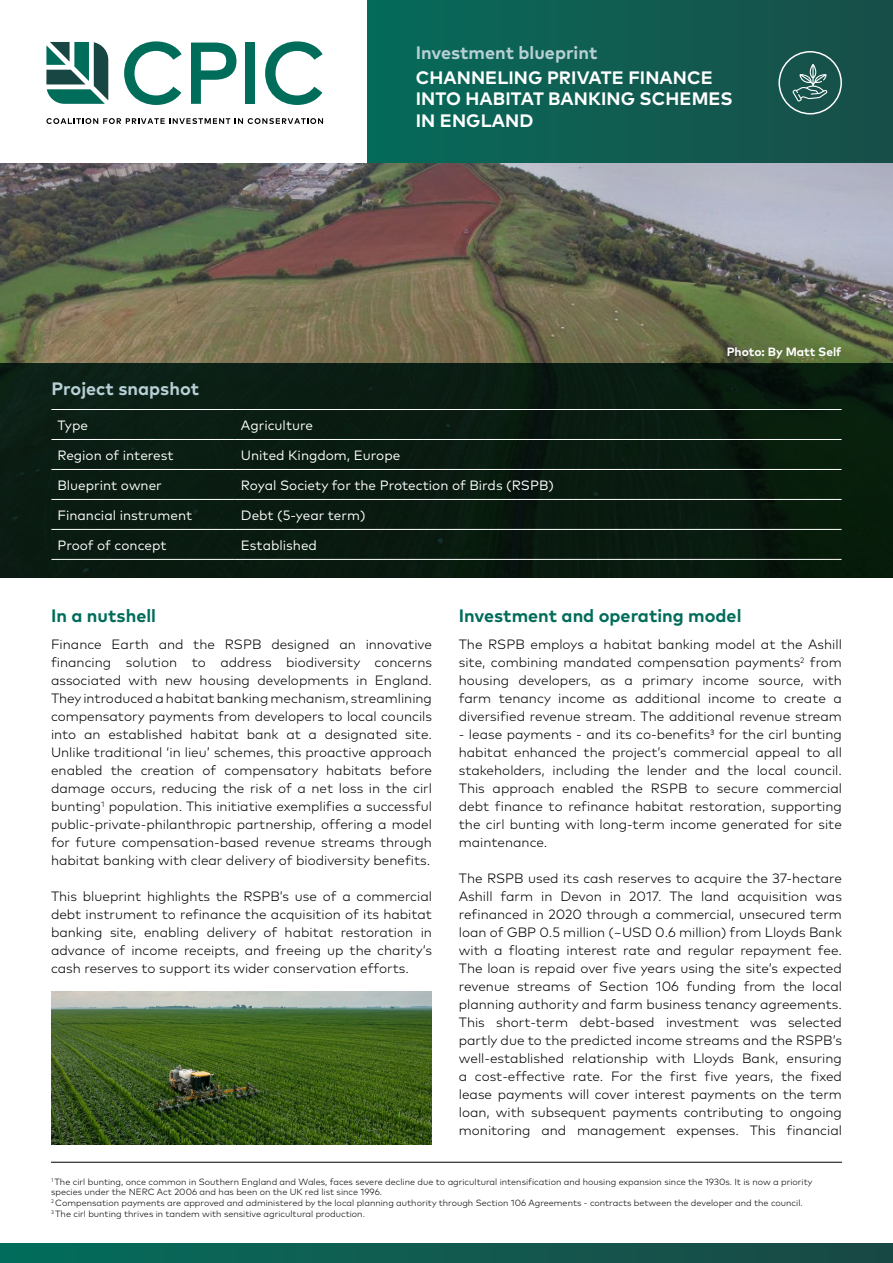
<style>
.page{position:relative;width:893px;height:1263px;background:#fff}
.page>*{position:absolute;margin:0;border:0;box-sizing:border-box;transform-origin:0 0}
.t1{font:700 18px/21.6px "Mark Pro";letter-spacing:.005em;color:#fff}
.t2{font:700 18px "Mark Pro";color:#006c5a}
.t3{font:700 18px "Mark Pro";color:#b7d0d5}
.t4{font:300 13.5px/18px "Mark Pro";color:#000;text-align:justify}
.t5{font:13.5px "Mark Pro";color:#fff}
.t6{font:700 12px "Mark Pro";color:#fff}
.t7{font:300 9px/10.8px "Mark Pro";color:#000}
</style>
<div class="page">
<div style="left:368px;top:0;width:525px;height:163px;background:linear-gradient(to right,#066a59,#1b4f49)"></div>
<div style="left:0;top:363px;width:893px;height:214px;background:#0a1c11"></div>
<svg style="left:124px;top:41px;width:58px;height:64px"></svg>
<svg style="left:191px;top:43px;width:45px;height:61px"></svg>
<div style="left:245px;top:43px;width:10px;height:61px;background:#006c5a"></div>
<svg style="left:265px;top:41px;width:58px;height:64px"></svg>
<svg style="left:46px;top:118px;width:277px;height:6px"></svg>
<svg style="left:46px;top:42px;width:62px;height:62px"></svg>
<hr style="left:51px;top:409px;width:184px;height:1px;background:#fff">
<hr style="left:235px;top:409px;width:606px;height:1px;background:#fff">
<hr style="left:51px;top:439px;width:184px;height:1px;background:#fff">
<hr style="left:235px;top:439px;width:606px;height:1px;background:#fff">
<hr style="left:51px;top:469px;width:184px;height:1px;background:#fff">
<hr style="left:235px;top:469px;width:606px;height:1px;background:#fff">
<hr style="left:51px;top:499px;width:184px;height:1px;background:#fff">
<hr style="left:235px;top:499px;width:606px;height:1px;background:#fff">
<hr style="left:51px;top:529px;width:184px;height:1px;background:#fff">
<hr style="left:235px;top:529px;width:606px;height:1px;background:#fff">
<hr style="left:51px;top:559px;width:184px;height:1px;background:#fff">
<hr style="left:235px;top:559px;width:606px;height:1px;background:#fff">
<div style="left:0;top:1244px;width:893px;height:19px;background:linear-gradient(to right,#056d5b,#1b4844)"></div>
<svg style="left:792px;top:64px;width:35px;height:38px"></svg>
<div style="left:778px;top:51px;width:64px;height:63px;border:2px solid #fff;border-radius:50%"></div>
<hr style="left:51px;top:1162px;width:791px;height:1px;background:#000">
<img style="left:51px;top:991px;width:381px;height:153px">
<svg style="left:0;top:163px;width:893px;height:200px;background:#737060"></svg>
<h1 class="t3" style="left:416px;top:38px;width:183px">Investment blueprint</h1>
<h1 class="t1" style="left:416px;top:65px;width:318px">CHANNELING PRIVATE FINANCE<br>INTO HABITAT BANKING SCHEMES<br>IN ENGLAND</h1>
<h1 class="t3" style="left:51px;top:375px;width:149px">Project snapshot</h1>
<p class="t5" style="left:57px;top:415px;width:32px">Type</p>
<p class="t5" style="left:241px;top:415px;width:74px">Agriculture</p>
<p class="t5" style="left:57px;top:445px;width:118px">Region of interest</p>
<p class="t5" style="left:241px;top:445px;width:161px">United Kingdom, Europe</p>
<p class="t5" style="left:57px;top:475px;width:106px">Blueprint owner</p>
<p class="t5" style="left:241px;top:475px;width:315px">Royal Society for the Protection of Birds (RSPB)</p>
<p class="t5" style="left:57px;top:505px;width:136px">Financial instrument</p>
<p class="t5" style="left:241px;top:505px;width:126px">Debt (5-year term)</p>
<p class="t5" style="left:57px;top:535px;width:111px">Proof of concept</p>
<p class="t5" style="left:241px;top:535px;width:78px">Established</p>
<p class="t6" style="left:727px;top:342px;width:116px">Photo: By Matt Self</p>
<h1 class="t2" style="left:459px;top:602px;width:284px">Investment and operating model</h1>
<p class="t4" style="left:459px;top:634px;width:385px">The RSPB employs a habitat banking model at the Ashill site, combining mandated compensation payments<sup>2</sup> from housing developers, as a primary income source, with farm tenancy income as additional income to create a diversified revenue stream. The additional revenue stream</p>
<p class="t4" style="left:459px;top:724px;width:385px">- lease payments - and its co-benefits3 for the cirl bunting habitat enhanced the project’s commercial appeal to all stakeholders, including the lender and the local council.<br>This approach enabled the RSPB to secure commercial debt finance to refinance habitat restoration, supporting the cirl bunting with long-term income generated for site maintenance.</p>
<p class="t4" style="left:459px;top:868px;width:385px">The RSPB used its cash reserves to acquire the 37-hectare Ashill farm in Devon in 2017. The land acquisition was refinanced in 2020 through a commercial, unsecured term loan of GBP 0.5 million (~USD 0.6 million) from Lloyds Bank with a floating interest rate and regular repayment fee.<br>The loan is repaid over five years using the site’s expected revenue streams of Section 106 funding from the local planning authority and farm business tenancy agreements.<br>This short-term debt-based investment was selected partly due to the predicted income streams and the RSPB’s well-established relationship with Lloyds Bank, ensuring a cost-effective rate. For the first five years, the fixed lease payments will cover interest payments on the term loan, with subsequent payments contributing to ongoing monitoring and management expenses. This financial</p>
<p class="t7" style="left:51px;top:1175px;width:763px"><sup>1</sup> The cirl bunting, once common in Southern England and Wales, faces severe decline due to agricultural intensification and housing expansion since the 1930s. It is now a priority species under the NERC Act 2006 and has been on the UK red list since 1996.<br><sup>2</sup> Compensation payments are approved and administered by the local planning authority through Section 106 Agreements - contracts between the developer and the council.<br><sup>3</sup> The cirl bunting thrives in tandem with sensitive agricultural production.</p>
<h1 class="t2" style="left:51px;top:602px;width:106px">In a nutshell</h1>
<p class="t4" style="left:51px;top:634px;width:382px">Finance Earth and the RSPB designed an innovative financing solution to address biodiversity concerns associated with new housing developments in England.<br>They introduced a habitat banking mechanism, streamlining compensatory payments from developers to local councils into an established habitat bank at a designated site.<br>Unlike traditional ‘in lieu’ schemes, this proactive approach enabled the creation of compensatory habitats before damage occurs, reducing the risk of a net loss in the cirl bunting<sup>1</sup> population. This initiative exemplifies a successful public-private-philanthropic partnership, offering a model for future compensation-based revenue streams through habitat banking with clear delivery of biodiversity benefits.</p>
<p class="t4" style="left:51px;top:886px;width:382px">This blueprint highlights the RSPB’s use of a commercial debt instrument to refinance the acquisition of its habitat banking site, enabling delivery of habitat restoration in advance of income receipts, and freeing up the charity’s cash reserves to support its wider conservation efforts.</p>
</div>
